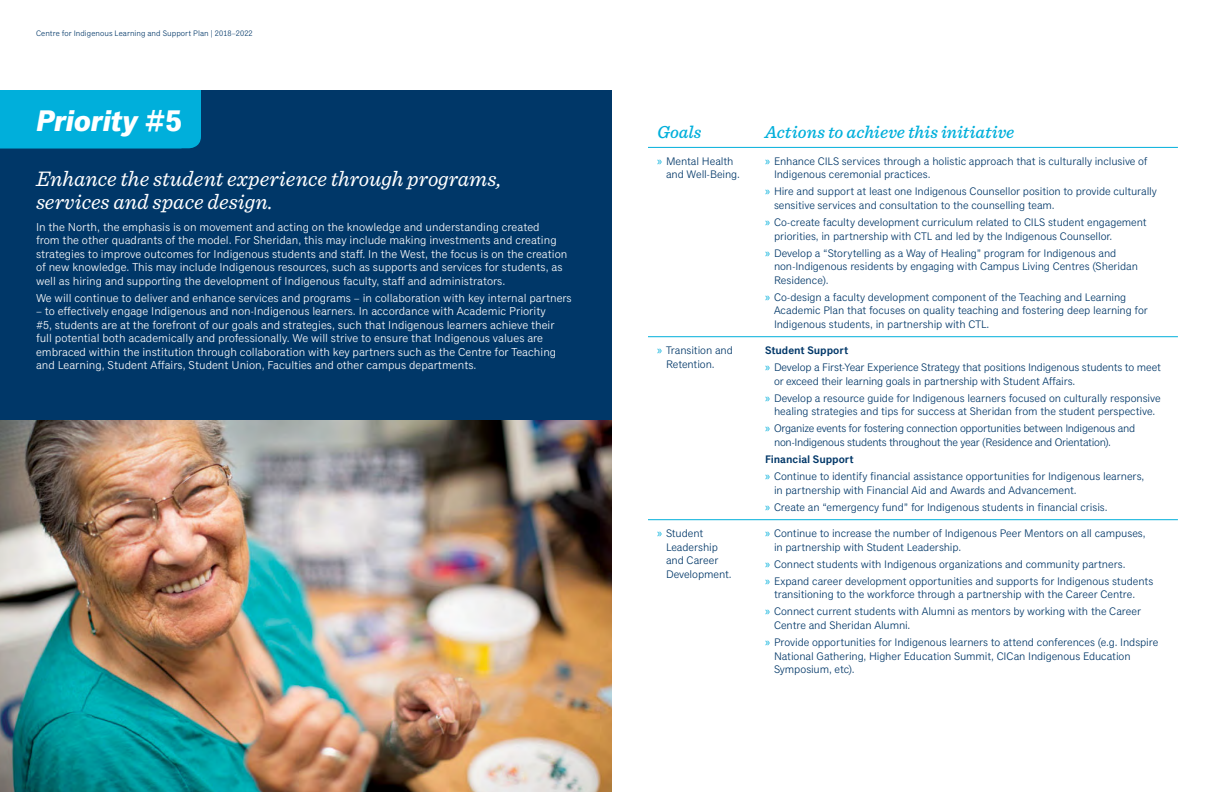
<style>
.page{position:relative;width:1224px;height:792px;background:#fff}
.page>*{position:absolute;margin:0;border:0;box-sizing:border-box;transform-origin:0 0}
.Body_-_CGrotesque_11{font:italic 700 30px "Classic Grotesque Pro";letter-spacing:-.01em;color:#fff}
.Priority_Header{font:italic 22px/23px "Sentinel";color:#fff}
.Table_Titles_-_Senti{font:italic 500 18px "Sentinel";color:#00afdb}
.Priority_Intro{font:11.5px/13.5px "Classic Grotesque Pro";color:#fff}
.t1{font:11px/13.5px "Classic Grotesque Pro";letter-spacing:-.01em;color:#003768}
.t2{font:11px/13.5px "Classic Grotesque Pro";letter-spacing:-.03em;color:#003768}
.Bullets{font:600 11px "Classic Grotesque Pro";letter-spacing:-.005em;color:#003768}
.t3{font:8px "Classic Grotesque Pro";letter-spacing:.005em;color:#003768}
.s1{font-style:normal}
.s2{font-family:"Myriad Pro";font-size:12px;color:#00afdb}
</style>
<div class="page">
<img style="left:0;top:420px;width:612px;height:372px">
<div style="left:0;top:90px;width:612px;height:330px;background:#003768"></div>
<div style="left:0;top:90px;width:201px;height:58px;background:#00afdb"></div>
<hr style="left:648px;top:147px;width:108px;height:1px;background:#00afdb">
<hr style="left:756px;top:147px;width:422px;height:1px;background:#00afdb">
<hr style="left:648px;top:337px;width:108px;height:1px;background:#00afdb">
<hr style="left:756px;top:337px;width:422px;height:1px;background:#00afdb">
<hr style="left:648px;top:520px;width:108px;height:1px;background:#00afdb">
<hr style="left:756px;top:520px;width:422px;height:1px;background:#00afdb">
<p class="t3" style="left:36px;top:29px;width:218px">Centre for Indigenous Learning and Support Plan | 2018–2022</p>
<p class="Body_-_CGrotesque_11" style="left:36px;top:103px;width:148px">Priority <span class="s1">#5</span></p>
<p class="Priority_Header" style="left:36px;top:165px;width:467px">Enhance the student experience through programs, services and space design.</p>
<p class="Priority_Intro" style="left:36px;top:220px;width:533px">In the North, the emphasis is on movement and acting on the knowledge and understanding created<br>from the other quadrants of the model. For Sheridan, this may include making investments and creating strategies to improve outcomes for Indigenous students and staff. In the West, the focus is on the creation of new knowledge. This may include Indigenous resources, such as supports and services for students, as well as hiring and supporting the development of Indigenous faculty, staff and administrators.</p>
<p class="Priority_Intro" style="left:36px;top:291px;width:537px">We will continue to deliver and enhance services and programs – in collaboration with key internal partners</p>
<p class="Priority_Intro" style="left:36px;top:305px;width:522px">– to effectively engage Indigenous and non-Indigenous learners. In accordance with Academic Priority #5, students are at the forefront of our goals and strategies, such that Indigenous learners achieve their full potential both academically and professionally. We will strive to ensure that Indigenous values are embraced within the institution through collaboration with key partners such as the Centre for Teaching and Learning, Student Affairs, Student Union, Faculties and other campus departments.</p>
<p class="Table_Titles_-_Senti" style="left:657px;top:119px;width:46px">Goals</p>
<p class="Table_Titles_-_Senti" style="left:765px;top:119px;width:251px">Actions to achieve this initiative</p>
<p class="t1" style="left:666px;top:155px;width:75px;text-indent:-9px"><span class="s2">»</span> Mental Health and Well-Being.</p>
<p class="t1" style="left:774px;top:155px;width:375px;text-indent:-9px"><span class="s2">»</span> Enhance CILS services through a holistic approach that is culturally inclusive of<br>Indigenous ceremonial practices.</p>
<p class="t1" style="left:774px;top:185px;width:385px;text-indent:-9px"><span class="s2">»</span> Hire and support at least one Indigenous Counsellor position to provide culturally sensitive services and consultation to the counselling team.</p>
<p class="t1" style="left:774px;top:216px;width:374px;text-indent:-9px"><span class="s2">»</span> Co-create faculty development curriculum related to CILS student engagement priorities, in partnership with CTL and led by the Indigenous Counsellor.</p>
<p class="t1" style="left:774px;top:246px;width:366px;text-indent:-9px"><span class="s2">»</span> Develop a “Storytelling as a Way of Healing” program for Indigenous and non-Indigenous residents by engaging with Campus Living Centres (Sheridan<br>Residence).</p>
<p class="t1" style="left:774px;top:290px;width:375px;text-indent:-9px"><span class="s2">»</span> Co-design a faculty development component of the Teaching and Learning<br>Academic Plan that focuses on quality teaching and fostering deep learning for<br>Indigenous students, in partnership with CTL.</p>
<p class="t1" style="left:666px;top:344px;width:69px;text-indent:-9px"><span class="s2">»</span> Transition and<br>Retention.</p>
<p class="Bullets" style="left:765px;top:344px;width:85px">Student Support</p>
<p class="t1" style="left:774px;top:361px;width:388px;text-indent:-9px"><span class="s2">»</span> Develop a First-Year Experience Strategy that positions Indigenous students to meet or exceed their learning goals in partnership with Student Affairs.</p>
<p class="t1" style="left:765px;top:392px;width:397px;text-align:center"><span class="s2">»</span> Develop a resource guide for Indigenous learners focused on culturally responsive healing strategies and tips for success at Sheridan from the student perspective.</p>
<p class="t2" style="left:774px;top:422px;width:363px;text-indent:-9px"><span class="s2">»</span> Organize events for fostering connection opportunities between Indigenous and non-Indigenous students throughout the year (Residence and Orientation).</p>
<p class="Bullets" style="left:765px;top:453px;width:90px">Financial Support</p>
<p class="t1" style="left:774px;top:470px;width:372px;text-indent:-9px"><span class="s2">»</span> Continue to identify financial assistance opportunities for Indigenous learners, in partnership with Financial Aid and Awards and Advancement.</p>
<p class="t1" style="left:765px;top:500px;width:344px"><span class="s2">»</span> Create an “emergency fund” for Indigenous students in financial crisis.</p>
<p class="t1" style="left:666px;top:527px;width:67px;text-indent:-9px"><span class="s2">»</span> Student<br>Leadership and Career<br>Development.</p>
<p class="t1" style="left:774px;top:527px;width:373px;text-indent:-9px"><span class="s2">»</span> Continue to increase the number of Indigenous Peer Mentors on all campuses, in partnership with Student Leadership.</p>
<p class="t1" style="left:765px;top:557px;width:362px"><span class="s2">»</span> Connect students with Indigenous organizations and community partners.</p>
<p class="t1" style="left:774px;top:575px;width:381px;text-indent:-9px"><span class="s2">»</span> Expand career development opportunities and supports for Indigenous students transitioning to the workforce through a partnership with the Career Centre.</p>
<p class="t1" style="left:774px;top:605px;width:369px;text-indent:-9px"><span class="s2">»</span> Connect current students with Alumni as mentors by working with the Career<br>Centre and Sheridan Alumni.</p>
<p class="t1" style="left:774px;top:636px;width:386px;text-indent:-9px"><span class="s2">»</span> Provide opportunities for Indigenous learners to attend conferences (e.g. Indspire<br>National Gathering, Higher Education Summit, CICan Indigenous Education<br>Symposium, etc).</p>
</div>
